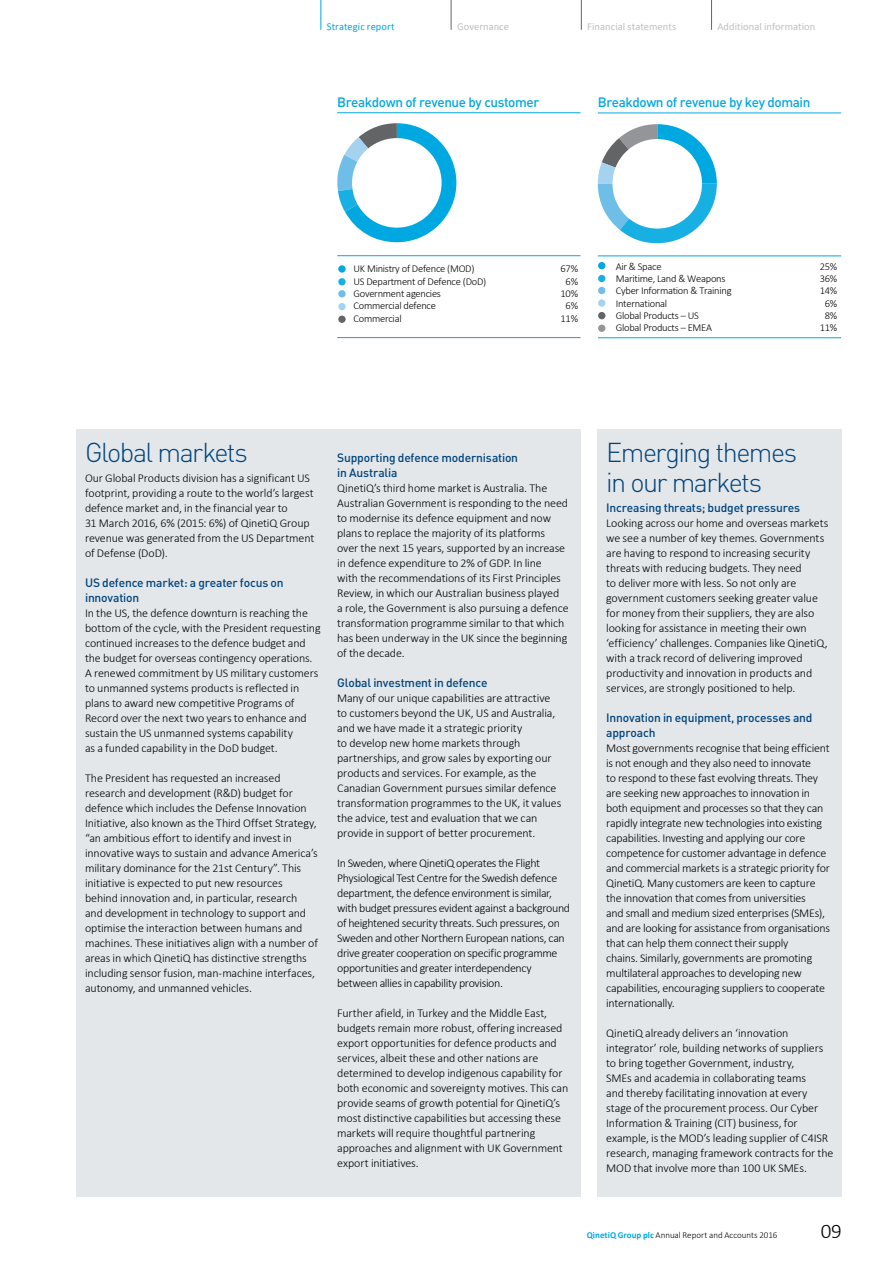
<style>
.page{position:relative;width:893px;height:1263px;background:#fff}
.page>*{position:absolute;margin:0;border:0;box-sizing:border-box;transform-origin:0 0}
.t1{font:300 27px/30px "DINOT";letter-spacing:-.055em;color:#00447c}
.t2{font:300 21px "Calibri";color:#000}
.t3{font:500 13.5px "DINOT";letter-spacing:-.03em;color:#00a8e1}
.t4{font:300 12px/15px "Calibri";letter-spacing:-.01em;color:#000}
.t5{font:300 12px/15px "Calibri";letter-spacing:-.03em;color:#000}
.t6{font:500 12px/15px "DINOT";letter-spacing:-.015em;color:#00447c}
.t7{font:300 10.5px "Calibri";letter-spacing:-.025em;color:#000}
.t8{font:10.5px "Calibri";letter-spacing:.005em;color:#bcbec0}
.t9{font:10.5px "Calibri";letter-spacing:.005em;color:#00a8e1}
.t10{font:300 9px "Calibri";color:#000}
.s1{font-weight:700;color:#00a8e1}
</style>
<div class="page">
<hr style="left:337px;top:255px;width:243px;height:1px;background:#00a8e1">
<hr style="left:337px;top:337px;width:243px;height:1px;background:#00a8e1">
<hr style="left:337px;top:112px;width:243px;height:1px;background:#00a8e1">
<svg style="left:337px;top:123px;width:119px;height:119px"></svg>
<div style="left:352px;top:138px;width:90px;height:90px;background:#fff;border-radius:50%"></div>
<div style="left:338px;top:265px;width:8px;height:8px;background:#00a8e1;border-radius:50%"></div>
<div style="left:338px;top:278px;width:8px;height:7px;background:#18afe3;border-radius:50%"></div>
<div style="left:338px;top:290px;width:8px;height:7px;background:#6fbee8;border-radius:50%"></div>
<div style="left:338px;top:303px;width:8px;height:7px;background:#a5d2ee;border-radius:50%"></div>
<div style="left:338px;top:316px;width:8px;height:7px;background:#636466;border-radius:50%"></div>
<svg style="left:598px;top:124px;width:119px;height:119px"></svg>
<div style="left:612px;top:139px;width:90px;height:90px;background:#fff;border-radius:50%"></div>
<div style="left:598px;top:262px;width:7px;height:7px;background:#00a8e1;border-radius:50%"></div>
<div style="left:598px;top:275px;width:7px;height:7px;background:#18afe3;border-radius:50%"></div>
<div style="left:598px;top:287px;width:7px;height:7px;background:#6fbee8;border-radius:50%"></div>
<div style="left:598px;top:299px;width:7px;height:8px;background:#a5d2ee;border-radius:50%"></div>
<div style="left:598px;top:312px;width:7px;height:7px;background:#636466;border-radius:50%"></div>
<div style="left:598px;top:325px;width:7px;height:7px;background:#939598;border-radius:50%"></div>
<hr style="left:598px;top:256px;width:243px;height:1px;background:#00a8e1">
<hr style="left:598px;top:337px;width:243px;height:1px;background:#00a8e1">
<hr style="left:598px;top:113px;width:243px;height:1px;background:#00a8e1">
<div style="left:598px;top:429px;width:244px;height:767px;background:#e3e7ea"></div>
<div style="left:77px;top:429px;width:504px;height:767px;background:#e3e7ea"></div>
<hr style="left:451px;top:0;width:1px;height:30px;background:#636466">
<hr style="left:581px;top:0;width:1px;height:30px;background:#636466">
<hr style="left:711px;top:0;width:1px;height:30px;background:#636466">
<hr style="left:321px;top:0;width:1px;height:30px;background:#00a8e1">
<p class="t9" style="left:327px;top:20px;width:69px">Strategic report</p>
<p class="t8" style="left:457px;top:20px;width:53px">Governance</p>
<p class="t8" style="left:587px;top:20px;width:90px">Financial statements</p>
<p class="t8" style="left:717px;top:20px;width:99px">Additional information</p>
<p class="t3" style="left:337px;top:93px;width:204px">Breakdown of revenue by customer</p>
<p class="t3" style="left:598px;top:93px;width:214px">Breakdown of revenue by key domain</p>
<p class="t7" style="left:354px;top:262px;width:123px">UK Ministry of Defence (MOD)</p>
<p class="t7" style="left:561px;top:262px;width:19px">67%</p>
<p class="t7" style="left:354px;top:275px;width:134px">US Department of Defence (DoD)</p>
<p class="t7" style="left:566px;top:275px;width:14px">6%</p>
<p class="t7" style="left:354px;top:287px;width:89px">Government agencies</p>
<p class="t7" style="left:561px;top:287px;width:19px">10%</p>
<p class="t7" style="left:354px;top:299px;width:84px">Commercial defence</p>
<p class="t7" style="left:566px;top:299px;width:14px">6%</p>
<p class="t7" style="left:354px;top:312px;width:50px">Commercial</p>
<p class="t7" style="left:561px;top:312px;width:19px">11%</p>
<p class="t7" style="left:616px;top:259px;width:47px">Air &amp; Space</p>
<p class="t7" style="left:820px;top:259px;width:19px">25%</p>
<p class="t7" style="left:616px;top:272px;width:111px">Maritime, Land &amp; Weapons</p>
<p class="t7" style="left:820px;top:272px;width:19px">36%</p>
<p class="t7" style="left:616px;top:284px;width:117px">Cyber Information &amp; Training</p>
<p class="t7" style="left:820px;top:284px;width:19px">14%</p>
<p class="t7" style="left:616px;top:297px;width:53px">International</p>
<p class="t7" style="left:825px;top:297px;width:14px">6%</p>
<p class="t7" style="left:616px;top:309px;width:85px">Global Products – US</p>
<p class="t7" style="left:825px;top:309px;width:14px">8%</p>
<p class="t7" style="left:616px;top:321px;width:98px">Global Products – EMEA</p>
<p class="t7" style="left:820px;top:321px;width:19px">11%</p>
<h1 class="t1" style="left:85px;top:436px;width:164px">Global markets</h1>
<p class="t4" style="left:85px;top:469px;width:231px">Our Global Products division has a significant US footprint, providing a route to the world’s largest defence market and, in the financial year to<br>31 March 2016, 6% (2015: 6%) of QinetiQ Group revenue was generated from the US Department of Defense (DoD).</p>
<p class="t6" style="left:85px;top:574px;width:200px">US defence market: a greater focus on innovation</p>
<p class="t4" style="left:85px;top:604px;width:237px">In the US, the defence downturn is reaching the bottom of the cycle, with the President requesting continued increases to the defence budget and the budget for overseas contingency operations.<br>A renewed commitment by US military customers to unmanned systems products is reflected in plans to award new competitive Programs of Record over the next two years to enhance and sustain the US unmanned systems capability<br>as a funded capability in the DoD budget.</p>
<p class="t4" style="left:85px;top:769px;width:234px">The President has requested an increased research and development (R&amp;D) budget for defence which includes the Defense Innovation Initiative, also known as the Third Offset Strategy, “an ambitious effort to identify and invest in innovative ways to sustain and advance America’s military dominance for the 21st Century”. This initiative is expected to put new resources behind innovation and, in particular, research and development in technology to support and optimise the interaction between humans and machines. These initiatives align with a number of areas in which QinetiQ has distinctive strengths including sensor fusion, man-machine interfaces, autonomy, and unmanned vehicles.</p>
<p class="t6" style="left:337px;top:450px;width:182px">Supporting defence modernisation in Australia</p>
<p class="t4" style="left:337px;top:480px;width:233px">QinetiQ’s third home market is Australia. The Australian Government is responding to the need to modernise its defence equipment and now plans to replace the majority of its platforms over the next 15 years, supported by an increase in defence expenditure to 2% of GDP. In line<br>with the recommendations of its First Principles Review, in which our Australian business played<br>a role, the Government is also pursuing a defence transformation programme similar to that which has been underway in the UK since the beginning of the decade.</p>
<p class="t6" style="left:337px;top:675px;width:152px">Global investment in defence</p>
<p class="t4" style="left:337px;top:690px;width:226px">Many of our unique capabilities are attractive to customers beyond the UK, US and Australia, and we have made it a strategic priority<br>to develop new home markets through partnerships, and grow sales by exporting our products and services. For example, as the Canadian Government pursues similar defence transformation programmes to the UK, it values the advice, test and evaluation that we can provide in support of better procurement.</p>
<p class="t5" style="left:337px;top:855px;width:234px">In Sweden, where QinetiQ operates the Flight Physiological Test Centre for the Swedish defence department, the defence environment is similar, with budget pressures evident against a background of heightened security threats. Such pressures, on Sweden and other Northern European nations, can drive greater cooperation on specific programme opportunities and greater interdependency between allies in capability provision.</p>
<p class="t4" style="left:337px;top:1005px;width:233px">Further afield, in Turkey and the Middle East, budgets remain more robust, offering increased export opportunities for defence products and services, albeit these and other nations are determined to develop indigenous capability for both economic and sovereignty motives. This can provide seams of growth potential for QinetiQ’s most distinctive capabilities but accessing these markets will require thoughtful partnering approaches and alignment with UK Government export initiatives.</p>
<h1 class="t1" style="left:606px;top:436px;width:193px">Emerging themes in our markets</h1>
<p class="t6" style="left:606px;top:499px;width:196px">Increasing threats; budget pressures</p>
<p class="t4" style="left:606px;top:514px;width:224px">Looking across our home and overseas markets we see a number of key themes. Governments are having to respond to increasing security threats with reducing budgets. They need<br>to deliver more with less. So not only are government customers seeking greater value for money from their suppliers, they are also looking for assistance in meeting their own ‘efficiency’ challenges. Companies like QinetiQ, with a track record of delivering improved productivity and innovation in products and services, are strongly positioned to help.</p>
<p class="t6" style="left:606px;top:709px;width:208px">Innovation in equipment, processes and approach</p>
<p class="t4" style="left:606px;top:739px;width:225px">Most governments recognise that being efficient is not enough and they also need to innovate<br>to respond to these fast evolving threats. They are seeking new approaches to innovation in both equipment and processes so that they can rapidly integrate new technologies into existing capabilities. Investing and applying our core competence for customer advantage in defence and commercial markets is a strategic priority for QinetiQ. Many customers are keen to capture the innovation that comes from universities<br>and small and medium sized enterprises (SMEs), and are looking for assistance from organisations that can help them connect their supply<br>chains. Similarly, governments are promoting multilateral approaches to developing new capabilities, encouraging suppliers to cooperate internationally.</p>
<p class="t4" style="left:606px;top:1024px;width:229px">QinetiQ already delivers an ‘innovation integrator’ role, building networks of suppliers to bring together Government, industry,<br>SMEs and academia in collaborating teams<br>and thereby facilitating innovation at every stage of the procurement process. Our Cyber Information &amp; Training (CIT) business, for example, is the MOD’s leading supplier of C4ISR research, managing framework contracts for the MOD that involve more than 100 UK SMEs.</p>
<p class="t10" style="left:587px;top:1229px;width:192px"><span class="s1">QinetiQ Group plc</span> Annual Report and Accounts 2016</p>
<h2 class="t2" style="left:821px;top:1218px;width:23px">09</h2>
</div>
